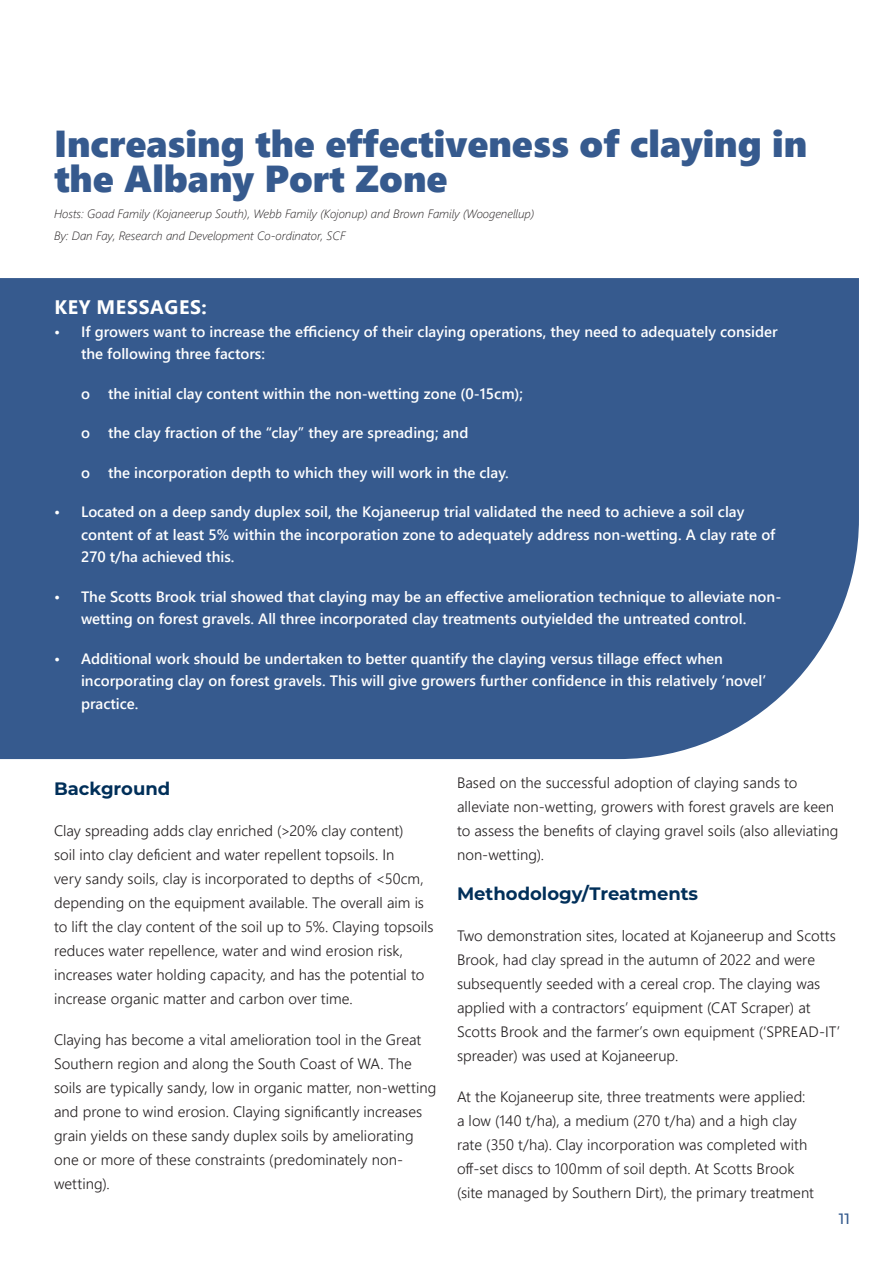
<style>
.page{position:relative;width:893px;height:1263px;background:#fff}
.page>*{position:absolute;margin:0;border:0;box-sizing:border-box;transform-origin:0 0}
.t1{font:37.5px/34.5px "Segoe UI Black";color:#365a8e}
.t2{font:700 19.5px "Segoe UI";letter-spacing:.035em;color:#fff}
.t3{font:700 18px "Montserrat";color:#002f59}
.t4{font:300 15px/24px "Segoe UI";letter-spacing:.005em;color:#231f20}
.t5{font:600 15px/22.5px "Segoe UI";color:#fff}
.t6{font:500 15px "Montserrat";color:#355b8e}
.t7{font:italic 300 12px "Segoe UI";color:#231f20}
</style>
<div class="page">
<div style="left:0;top:278px;width:859px;height:481px;background:#365a8e"></div>
<p class="t1" style="left:54px;top:124px;width:755px">Increasing the effectiveness of claying in the Albany Port Zone</p>
<p class="t7" style="left:54px;top:202px;width:482px">Hosts: Goad Family (Kojaneerup South), Webb Family (Kojonup) and Brown Family (Woogenellup)</p>
<p class="t7" style="left:54px;top:225px;width:293px">By: Dan Fay, Research and Development Co-ordinator, SCF</p>
<p class="t2" style="left:54px;top:289px;width:154px">KEY MESSAGES:</p>
<p class="t5" style="left:81px;top:319px;width:698px;text-indent:-27px">• If growers want to increase the efficiency of their claying operations, they need to adequately consider the following three factors:</p>
<p class="t5" style="left:81px;top:381px;width:444px">o the initial clay content within the non-wetting zone (0-15cm);</p>
<p class="t5" style="left:81px;top:420px;width:389px">o the clay fraction of the “clay” they are spreading; and</p>
<p class="t5" style="left:81px;top:460px;width:429px">o the incorporation depth to which they will work in the clay.</p>
<p class="t5" style="left:81px;top:499px;width:696px;text-indent:-27px">• Located on a deep sandy duplex soil, the Kojaneerup trial validated the need to achieve a soil clay content of at least 5% within the incorporation zone to adequately address non-wetting. A clay rate of<br>270 t/ha achieved this.</p>
<p class="t5" style="left:54px;top:584px;width:729px;text-align:center">• The Scotts Brook trial showed that claying may be an effective amelioration technique to alleviate non&shy;wetting on forest gravels. All three incorporated clay treatments outyielded the untreated control.</p>
<p class="t5" style="left:81px;top:646px;width:687px;text-indent:-27px">• Additional work should be undertaken to better quantify the claying versus tillage effect when incorporating clay on forest gravels. This will give growers further confidence in this relatively ‘novel’ practice.</p>
<p class="t3" style="left:54px;top:775px;width:118px">Background</p>
<p class="t4" style="left:54px;top:817px;width:381px">Clay spreading adds clay enriched (&gt;20% clay content)<br>soil into clay deficient and water repellent topsoils. In<br>very sandy soils, clay is incorporated to depths of &lt;50cm, depending on the equipment available. The overall aim is to lift the clay content of the soil up to 5%. Claying topsoils reduces water repellence, water and wind erosion risk, increases water holding capacity, and has the potential to increase organic matter and carbon over time.</p>
<p class="t4" style="left:54px;top:1026px;width:384px">Claying has become a vital amelioration tool in the Great Southern region and along the South Coast of WA. The soils are typically sandy, low in organic matter, non-wetting and prone to wind erosion. Claying significantly increases grain yields on these sandy duplex soils by ameliorating one or more of these constraints (predominately non&shy;wetting).</p>
<p class="t4" style="left:457px;top:769px;width:383px">Based on the successful adoption of claying sands to alleviate non-wetting, growers with forest gravels are keen to assess the benefits of claying gravel soils (also alleviating non-wetting).</p>
<p class="t3" style="left:457px;top:880px;width:243px">Methodology/Treatments</p>
<p class="t4" style="left:457px;top:922px;width:384px">Two demonstration sites, located at Kojaneerup and Scotts Brook, had clay spread in the autumn of 2022 and were subsequently seeded with a cereal crop. The claying was applied with a contractors’ equipment (CAT Scraper) at Scotts Brook and the farmer’s own equipment (‘SPREAD-IT’ spreader) was used at Kojaneerup.</p>
<p class="t4" style="left:457px;top:1083px;width:358px">At the Kojaneerup site, three treatments were applied: a low (140 t/ha), a medium (270 t/ha) and a high clay rate (350 t/ha). Clay incorporation was completed with off-set discs to 100mm of soil depth. At Scotts Brook (site managed by Southern Dirt), the primary treatment</p>
<p class="t6" style="left:839px;top:1208px;width:13px">11</p>
</div>
